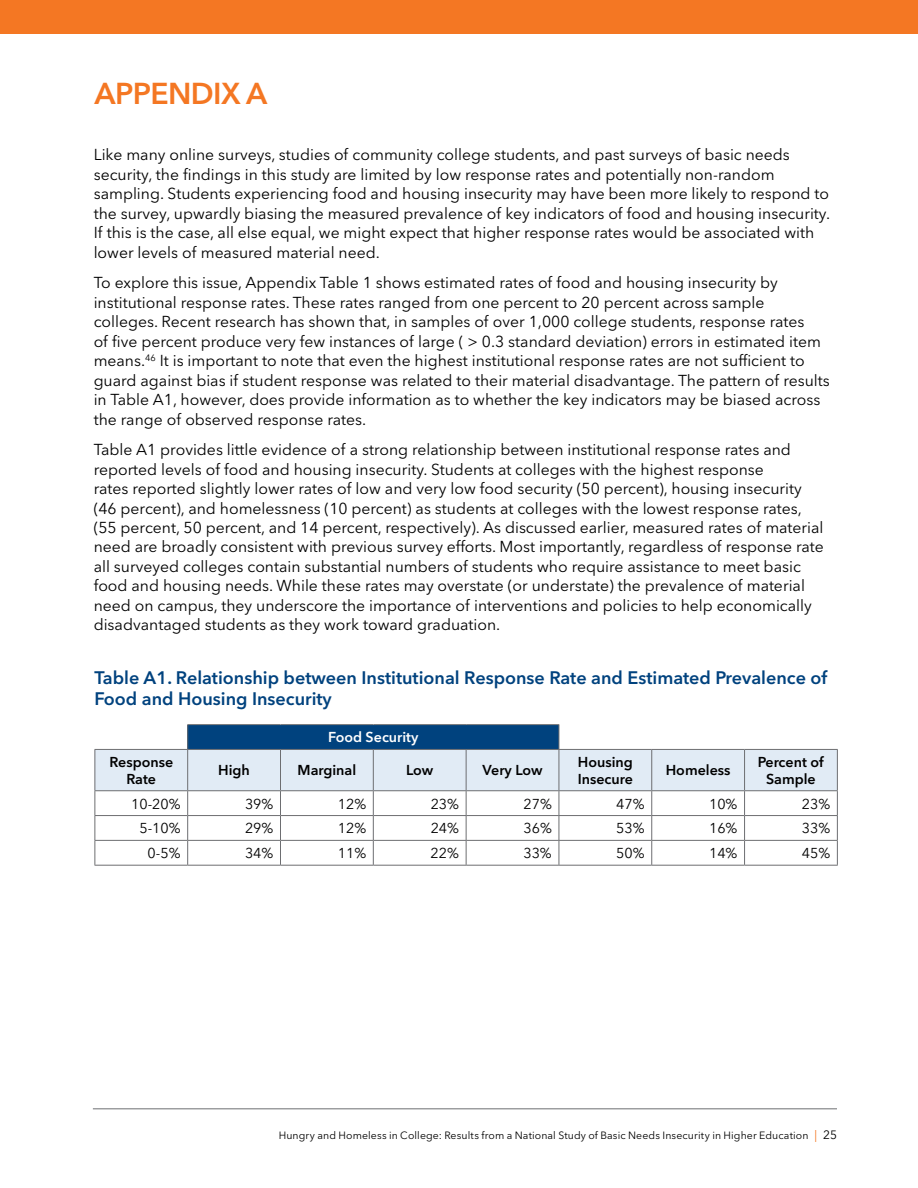
<style>
.page{position:relative;width:918px;height:1188px;background:#fff}
.page>*{position:absolute;margin:0;border:0;box-sizing:border-box;transform-origin:0 0}
.t1{font:600 30px "Avenir Next LT Pro";letter-spacing:-.02em;color:#f47723}
.t2{font:600 18px/21px "Avenir Next LT Pro";color:#00427e}
.t3{font:15.75px/19.5px "Avenir Next LT Pro";color:#000}
.t4{font:14.25px "Avenir Next LT Pro";color:#000}
.t5{font:600 14.25px/16.5px "Avenir Next LT Pro";color:#000;text-align:center}
.t6{font:600 14.25px "Avenir Next LT Pro";color:#fff}
.t7{font:10.5px "Avenir Next LT Pro";letter-spacing:.01em;color:#000}
.s1{font-size:12px;color:#f47723}
.s2{font-size:12px}
</style>
<div class="page">
<div style="left:0;top:0;width:918px;height:34px;background:#f47723"></div>
<hr style="left:93px;top:1108px;width:744px;height:1px;background:#6d6e71">
<hr style="left:187px;top:724px;width:93px;height:1px;background:#6d6e71">
<hr style="left:280px;top:724px;width:93px;height:1px;background:#6d6e71">
<hr style="left:373px;top:724px;width:93px;height:1px;background:#6d6e71">
<hr style="left:466px;top:724px;width:93px;height:1px;background:#6d6e71">
<hr style="left:94px;top:865px;width:94px;height:1px;background:#6d6e71">
<hr style="left:188px;top:865px;width:92px;height:1px;background:#6d6e71">
<hr style="left:280px;top:865px;width:93px;height:1px;background:#6d6e71">
<hr style="left:373px;top:865px;width:93px;height:1px;background:#6d6e71">
<hr style="left:466px;top:865px;width:93px;height:1px;background:#6d6e71">
<hr style="left:559px;top:865px;width:93px;height:1px;background:#6d6e71">
<hr style="left:652px;top:865px;width:93px;height:1px;background:#6d6e71">
<hr style="left:745px;top:865px;width:93px;height:1px;background:#6d6e71">
<svg style="left:94px;top:725px;width:744px;height:140px"></svg>
<hr style="left:94px;top:749px;width:94px;height:1px;background:#6d6e71">
<h1 class="t1" style="left:94px;top:75px;width:174px">APPENDIX A</h1>
<p class="t3" style="left:94px;top:145px;width:738px">Like many online surveys, studies of community college students, and past surveys of basic needs security, the findings in this study are limited by low response rates and potentially non-random sampling. Students experiencing food and housing insecurity may have been more likely to respond to the survey, upwardly biasing the measured prevalence of key indicators of food and housing insecurity.<br>If this is the case, all else equal, we might expect that higher response rates would be associated with lower levels of measured material need.</p>
<p class="t3" style="left:94px;top:273px;width:738px">To explore this issue, Appendix Table 1 shows estimated rates of food and housing insecurity by institutional response rates. These rates ranged from one percent to 20 percent across sample colleges. Recent research has shown that, in samples of over 1,000 college students, response rates<br>of five percent produce very few instances of large ( &gt; 0.3 standard deviation) errors in estimated item means.<sup>46</sup> It is important to note that even the highest institutional response rates are not sufficient to guard against bias if student response was related to their material disadvantage. The pattern of results in Table A1, however, does provide information as to whether the key indicators may be biased across the range of observed response rates.</p>
<p class="t3" style="left:94px;top:440px;width:732px">Table A1 provides little evidence of a strong relationship between institutional response rates and reported levels of food and housing insecurity. Students at colleges with the highest response<br>rates reported slightly lower rates of low and very low food security (50 percent), housing insecurity (46 percent), and homelessness (10 percent) as students at colleges with the lowest response rates, (55 percent, 50 percent, and 14 percent, respectively). As discussed earlier, measured rates of material need are broadly consistent with previous survey efforts. Most importantly, regardless of response rate all surveyed colleges contain substantial numbers of students who require assistance to meet basic food and housing needs. While these rates may overstate (or understate) the prevalence of material need on campus, they underscore the importance of interventions and policies to help economically disadvantaged students as they work toward graduation.</p>
<p class="t2" style="left:94px;top:667px;width:734px">Table A1. Relationship between Institutional Response Rate and Estimated Prevalence of<br>Food and Housing Insecurity</p>
<p class="t6" style="left:328px;top:729px;width:92px">Food Security</p>
<p class="t5" style="left:109px;top:754px;width:65px">Response<br>Rate</p>
<p class="t5" style="left:218px;top:762px;width:33px">High</p>
<p class="t5" style="left:298px;top:762px;width:60px">Marginal</p>
<p class="t5" style="left:406px;top:762px;width:29px">Low</p>
<p class="t5" style="left:482px;top:762px;width:62px">Very Low</p>
<p class="t5" style="left:578px;top:754px;width:57px;text-align:left">Housing<br>Insecure</p>
<p class="t5" style="left:666px;top:762px;width:66px">Homeless</p>
<p class="t5" style="left:758px;top:754px;width:68px">Percent of<br>Sample</p>
<p class="t4" style="left:131px;top:795px;width:51px">10-20%</p>
<p class="t4" style="left:245px;top:795px;width:30px">39%</p>
<p class="t4" style="left:338px;top:795px;width:30px">12%</p>
<p class="t4" style="left:431px;top:795px;width:30px">23%</p>
<p class="t4" style="left:523px;top:795px;width:30px">27%</p>
<p class="t4" style="left:616px;top:795px;width:30px">47%</p>
<p class="t4" style="left:709px;top:795px;width:30px">10%</p>
<p class="t4" style="left:802px;top:795px;width:30px">23%</p>
<p class="t4" style="left:139px;top:820px;width:43px">5-10%</p>
<p class="t4" style="left:245px;top:820px;width:30px">29%</p>
<p class="t4" style="left:338px;top:820px;width:30px">12%</p>
<p class="t4" style="left:431px;top:820px;width:30px">24%</p>
<p class="t4" style="left:523px;top:820px;width:30px">36%</p>
<p class="t4" style="left:616px;top:820px;width:30px">53%</p>
<p class="t4" style="left:709px;top:820px;width:30px">16%</p>
<p class="t4" style="left:802px;top:820px;width:30px">33%</p>
<p class="t4" style="left:148px;top:845px;width:34px">0-5%</p>
<p class="t4" style="left:245px;top:845px;width:30px">34%</p>
<p class="t4" style="left:338px;top:845px;width:30px">11%</p>
<p class="t4" style="left:431px;top:845px;width:30px">22%</p>
<p class="t4" style="left:523px;top:845px;width:30px">33%</p>
<p class="t4" style="left:616px;top:845px;width:30px">50%</p>
<p class="t4" style="left:709px;top:845px;width:30px">14%</p>
<p class="t4" style="left:802px;top:845px;width:30px">45%</p>
<p class="t7" style="left:279px;top:1129px;width:560px">Hungry and Homeless in College: Results from a National Study of Basic Needs Insecurity in Higher Education <span class="s1">|</span> <span class="s2">25</span></p>
</div>
